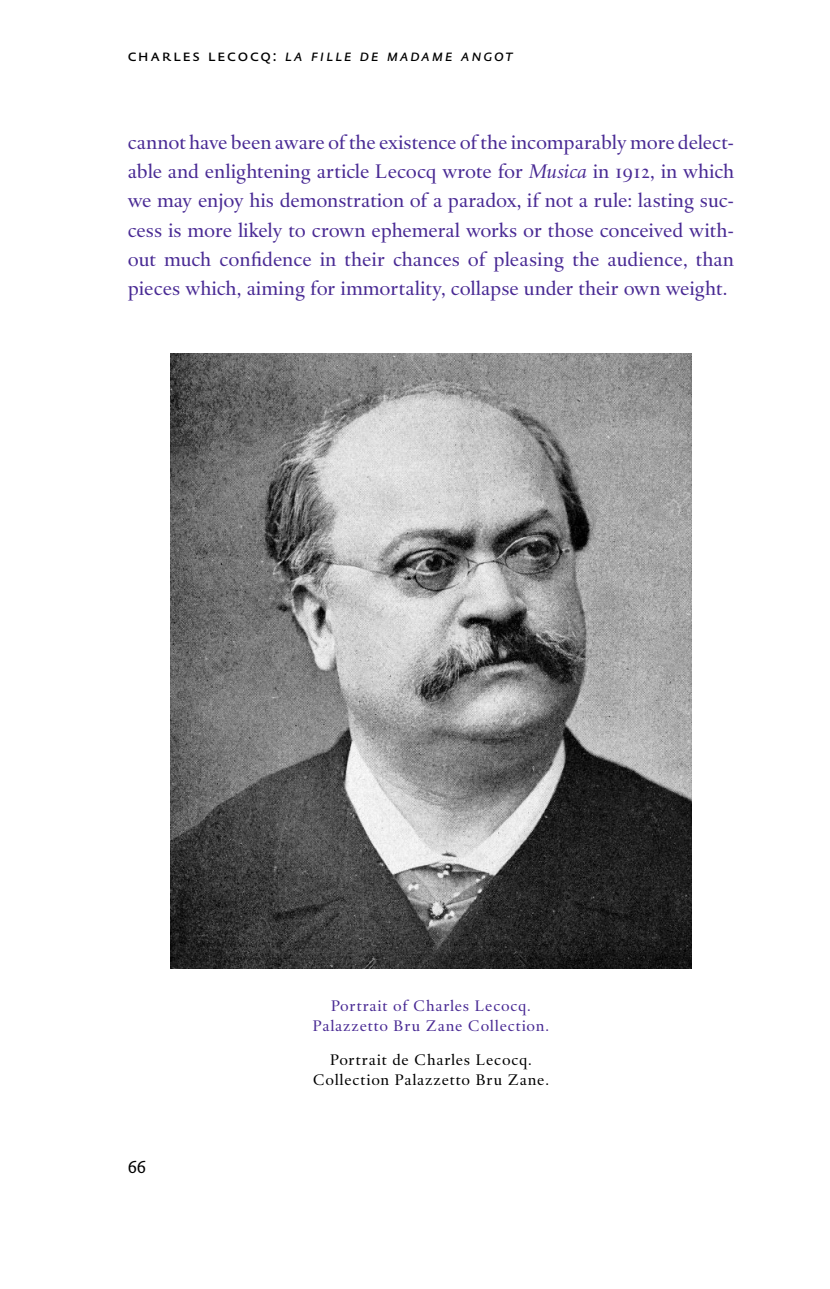
<style>
.page{position:relative;width:830px;height:1289px;background:#fff}
.page>*{position:absolute;margin:0;border:0;box-sizing:border-box;transform-origin:0 0}
.t1{font:20.25px/29.2px "DTL Haarlemmer SD";color:#492a94;text-align:justify}
.t2{font:italic 18px "DTL Haarlemmer D Sans Caps";letter-spacing:.095em;color:#000}
.t3{font:18px "DTL Haarlemmer D Sans Caps";color:#000}
.t4{font:15.75px/20.2px "DTL Haarlemmer SD";letter-spacing:.05em;color:#492a94;text-align:center}
.t5{font:15.75px/20.2px "DTL Haarlemmer SD";letter-spacing:.05em;color:#000;text-align:center}
.s1{font-style:normal}
.s2{font-style:italic}
</style>
<div class="page">
<img style="left:170px;top:353px;width:521px;height:615px">
<p class="t2" style="left:128px;top:44px;width:386px"><span class="s1">charles lecocq:</span> la fille de madame angot</p>
<p class="t1" style="left:128px;top:127px;width:607px">cannot have been aware ofthe existence ofthe incomparably more delect&shy;able and enlightening article Lecocq wrote for <span class="s2">Musica</span> in 1912, in which we may enjoy his demonstration of a paradox, if not a rule: lasting suc&shy;cess is more likely to crown ephemeral works or those conceived with&shy;out much confidence in their chances of pleasing the audience, than pieces which, aiming for immortality, collapse under their own weight.</p>
<p class="t3" style="left:128px;top:1156px;width:20px">66</p>
<p class="t4" style="left:312px;top:995px;width:238px">Portrait of Charles Lecocq.<br>Palazzetto Bru Zane Collection.</p>
<p class="t5" style="left:312px;top:1049px;width:238px">Portrait de Charles Lecocq.<br>Collection Palazzetto Bru Zane.</p>
</div>
